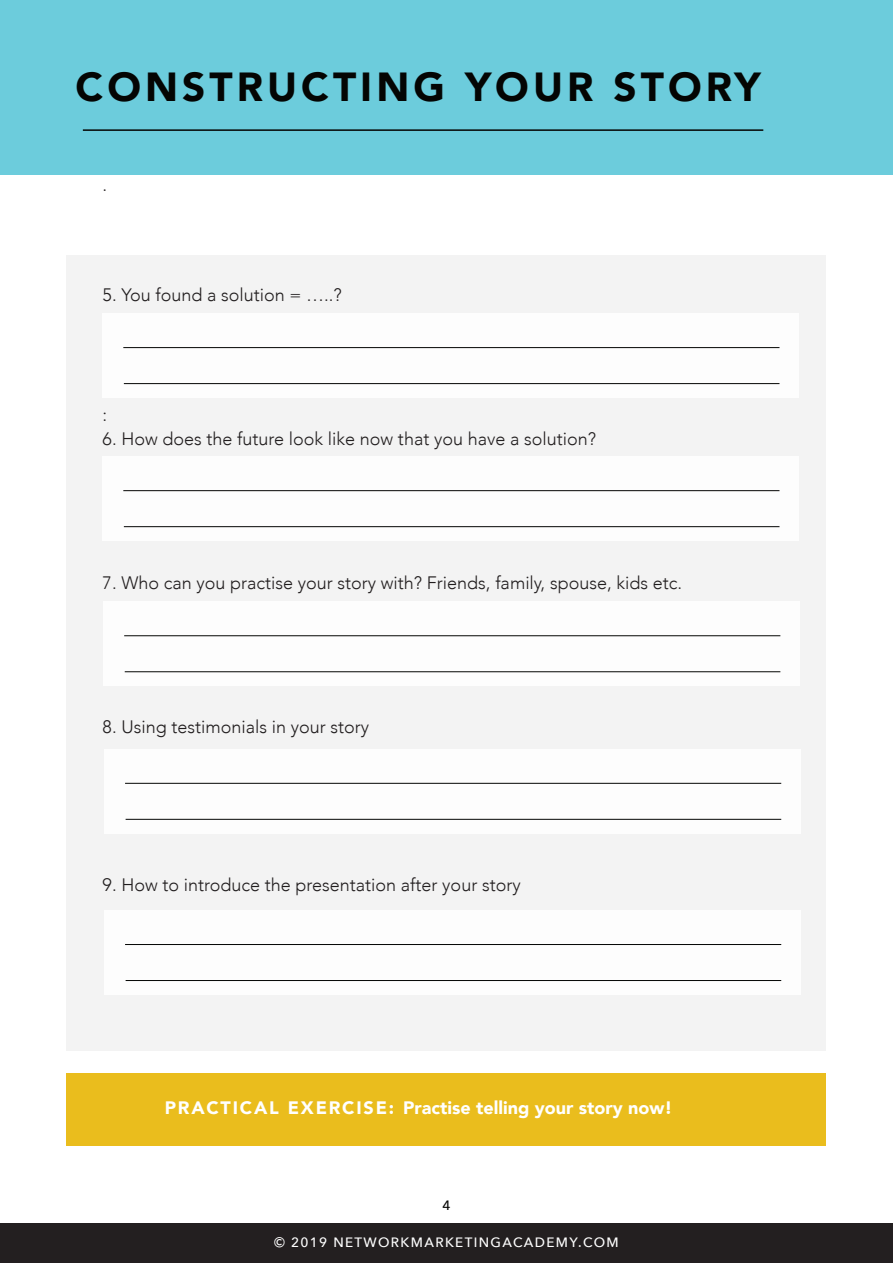
<style>
.page{position:relative;width:893px;height:1263px;background:#fff}
.page>*{position:absolute;margin:0;border:0;box-sizing:border-box;transform-origin:0 0}
.t1{font:900 40.5px "Avenir";letter-spacing:.1em;color:#040503}
.t2{font:300 18px "Avenir";color:#231f20}
.t3{font:900 18px "Avenir";color:#fff}
.t4{font:500 13.5px "Avenir Next";letter-spacing:.1em;color:#fff}
.t5{font:500 13.5px "Avenir Next";color:#040503}
</style>
<div class="page">
<div style="left:0;top:1223px;width:893px;height:40px;background:#231f20"></div>
<div style="left:0;top:0;width:893px;height:174px;background:#6cccdc"></div>
<hr style="left:83px;top:129px;width:680px;height:2px;background:#040503">
<div style="left:67px;top:1073px;width:759px;height:72px;background:#eabd1d"></div>
<div style="left:67px;top:255px;width:759px;height:795px;background:#f3f3f3"></div>
<div style="left:103px;top:313px;width:696px;height:85px;background:#fff"></div>
<div style="left:103px;top:456px;width:696px;height:85px;background:#fff"></div>
<div style="left:104px;top:601px;width:696px;height:85px;background:#fff"></div>
<div style="left:104px;top:749px;width:697px;height:84px;background:#fff"></div>
<div style="left:104px;top:910px;width:697px;height:84px;background:#fff"></div>
<hr style="left:123px;top:347px;width:656px;height:1px;background:#040503">
<hr style="left:124px;top:383px;width:655px;height:1px;background:#040503">
<hr style="left:123px;top:490px;width:656px;height:1px;background:#040503">
<hr style="left:124px;top:526px;width:655px;height:1px;background:#040503">
<hr style="left:124px;top:635px;width:656px;height:1px;background:#040503">
<hr style="left:125px;top:671px;width:655px;height:1px;background:#040503">
<hr style="left:125px;top:783px;width:656px;height:1px;background:#040503">
<hr style="left:126px;top:819px;width:655px;height:1px;background:#040503">
<hr style="left:125px;top:944px;width:656px;height:1px;background:#040503">
<hr style="left:126px;top:980px;width:655px;height:1px;background:#040503">
<p class="t1" style="left:76px;top:52px;width:687px">CONSTRUCTING YOUR STORY</p>
<p class="t2" style="left:103px;top:174px;width:6px">.</p>
<p class="t2" style="left:103px;top:284px;width:241px">5. You found a solution = …..?</p>
<p class="t2" style="left:103px;top:404px;width:6px">:</p>
<p class="t2" style="left:103px;top:428px;width:495px">6. How does the future look like now that you have a solution?</p>
<p class="t2" style="left:103px;top:572px;width:581px">7. Who can you practise your story with? Friends, family, spouse, kids etc.</p>
<p class="t2" style="left:103px;top:716px;width:268px">8. Using testimonials in your story</p>
<p class="t2" style="left:103px;top:874px;width:420px">9. How to introduce the presentation after your story</p>
<p class="t3" style="left:165px;top:1092px;width:509px">PRACTICAL EXERCISE: Practise telling your story now!</p>
<p class="t5" style="left:442px;top:1194px;width:10px">4</p>
<p class="t4" style="left:274px;top:1231px;width:346px">© 2019 NETWORKMARKETINGACADEMY.COM</p>
</div>
